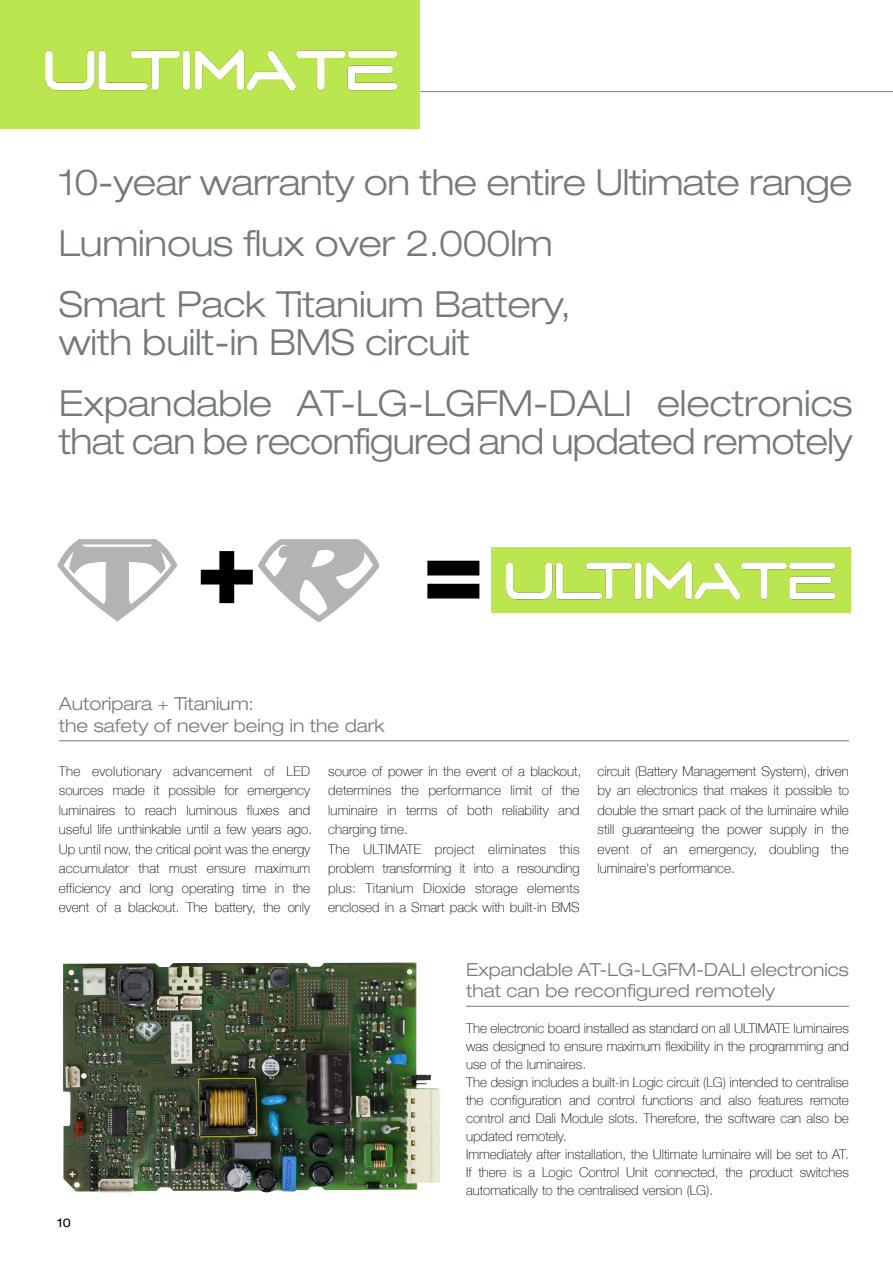
<style>
.page{position:relative;width:893px;height:1263px;background:#fff}
.page>*{position:absolute;margin:0;border:0;box-sizing:border-box;transform-origin:0 0}
.t1{font:900 expanded 102.9px "Helvetica Neue";color:#000}
.t2{font:300 expanded 36px/61.2px "Helvetica Neue";letter-spacing:-.005em;color:#737a7a}
.t3{font:300 expanded 18px/21.6px "Helvetica Neue";color:#737a7a}
.t4{font:100 13.5px/19.5px "Helvetica Neue";color:#000}
.t5{font:expanded 12px "Helvetica Neue";color:#000}
</style>
<div class="page">
<hr style="left:59px;top:740px;width:790px;height:1px;background:#737a7a">
<hr style="left:466px;top:1006px;width:383px;height:1px;background:#737a7a">
<img style="left:63px;top:962px;width:377px;height:230px">
<hr style="left:420px;top:91px;width:473px;height:1px;background:#737a7a">
<div style="left:0;top:0;width:419px;height:128px;background:#bce650"></div>
<img style="left:45px;top:49px;width:353px;height:42px">
<div style="left:491px;top:548px;width:359px;height:65px;background:#bce650"></div>
<img style="left:506px;top:561px;width:330px;height:39px">
<svg style="left:258px;top:539px;width:120px;height:82px"></svg>
<svg style="left:57px;top:540px;width:120px;height:81px"></svg>
<h2 class="t2" style="left:59px;top:155px;width:795px">10-year warranty on the entire Ultimate range<br>Luminous flux over 2.000lm<br>Smart Pack Titanium Battery,</h2>
<h2 class="t2" style="left:59px;top:315px;width:795px">with built-in BMS circuit<br>Expandable AT-LG-LGFM-DALI electronics</h2>
<h2 class="t2" style="left:59px;top:415px;width:795px">that can be reconfigured and updated remotely</h2>
<h1 class="t1" style="left:196px;top:526px;width:63px">+</h1>
<h1 class="t1" style="left:423px;top:529px;width:63px">=</h1>
<h3 class="t3" style="left:59px;top:695px;width:327px">Autoripara + Titanium:<br>the safety of never being in the dark</h3>
<p class="t4" style="left:59px;top:761px;width:255px">The evolutionary advancement of LED sources made it possible for emergency luminaires to reach luminous fluxes and useful life unthinkable until a few years ago.<br>Up until now, the critical point was the energy accumulator that must ensure maximum efficiency and long operating time in the event of a blackout. The battery, the only</p>
<p class="t4" style="left:328px;top:761px;width:255px">source of power in the event of a blackout, determines the performance limit of the luminaire in terms of both reliability and charging time.<br>The ULTIMATE project eliminates this problem transforming it into a resounding plus: Titanium Dioxide storage elements enclosed in a Smart pack with built-in BMS</p>
<p class="t4" style="left:598px;top:761px;width:253px;text-align:justify">circuit (Battery Management System), driven by an electronics that makes it possible to double the smart pack of the luminaire while still guaranteeing the power supply in the event of an emergency, doubling the luminaire's performance.</p>
<p class="t5" style="left:57px;top:1218px;width:15px">10</p>
<h3 class="t3" style="left:466px;top:960px;width:384px">Expandable AT-LG-LGFM-DALI electronics that can be reconfigured remotely</h3>
<p class="t4" style="left:466px;top:1019px;width:384px;line-height:18px">The electronic board installed as standard on all ULTIMATE luminaires was designed to ensure maximum flexibility in the programming and use of the luminaires.<br>The design includes a built-in Logic circuit (LG) intended to centralise the configuration and control functions and also features remote control and Dali Module slots. Therefore, the software can also be updated remotely.<br>Immediately after installation, the Ultimate luminaire will be set to AT.<br>If there is a Logic Control Unit connected, the product switches automatically to the centralised version (LG).</p>
</div>
